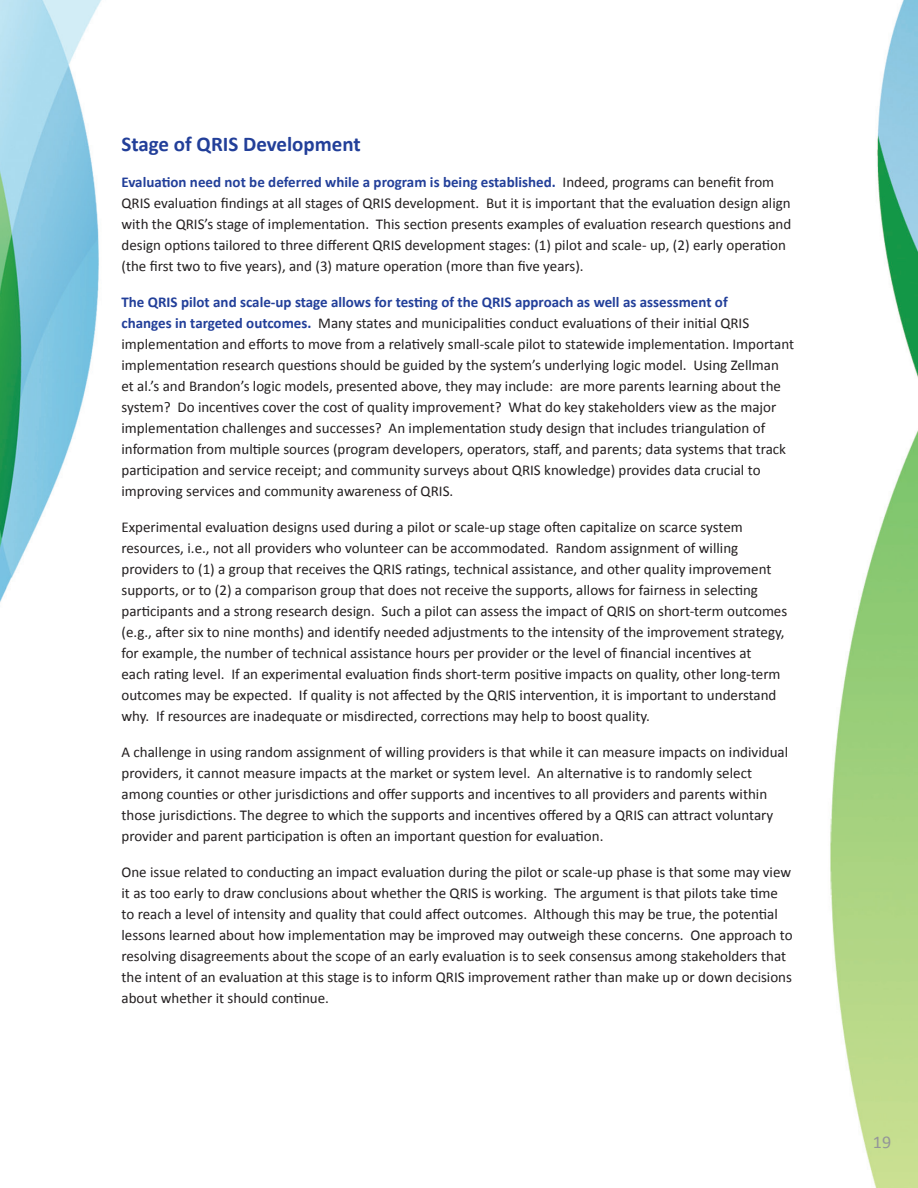
<style>
.page{position:relative;width:918px;height:1188px;background:#fff}
.page>*{position:absolute;margin:0;border:0;box-sizing:border-box;transform-origin:0 0}
.t1{font:700 21px "Calibri";color:#223f99}
.t2{font:18px "Calibri";color:#939598}
.t3{font:15px/21px "Calibri";color:#231f20}
.s1{font-weight:700;color:#223f99}
</style>
<div class="page">
<img style="left:0;top:0;width:918px;height:1188px">
<h3 class="t1" style="left:122px;top:131px;width:241px">Stage of QRIS Development</h3>
<p class="t3" style="left:122px;top:171px;width:671px"><span class="s1">Evaluation need not be deferred while a program is being established.</span> Indeed, programs can benefit from QRIS evaluation findings at all stages of QRIS development. But it is important that the evaluation design align with the QRIS’s stage of implementation. This section presents examples of evaluation research questions and design options tailored to three different QRIS development stages: (1) pilot and scale- up, (2) early operation (the first two to five years), and (3) mature operation (more than five years).</p>
<p class="t3" style="left:122px;top:291px;width:674px"><span class="s1">The QRIS pilot and scale-up stage allows for testing of the QRIS approach as well as assessment of<br>changes in targeted outcomes.</span> Many states and municipalities conduct evaluations of their initial QRIS implementation and efforts to move from a relatively small-scale pilot to statewide implementation. Important implementation research questions should be guided by the system’s underlying logic model. Using Zellman et al.’s and Brandon’s logic models, presented above, they may include: are more parents learning about the system? Do incentives cover the cost of quality improvement? What do key stakeholders view as the major implementation challenges and successes? An implementation study design that includes triangulation of information from multiple sources (program developers, operators, staff, and parents; data systems that track participation and service receipt; and community surveys about QRIS knowledge) provides data crucial to improving services and community awareness of QRIS.</p>
<p class="t3" style="left:122px;top:516px;width:667px">Experimental evaluation designs used during a pilot or scale-up stage often capitalize on scarce system resources, i.e., not all providers who volunteer can be accommodated. Random assignment of willing providers to (1) a group that receives the QRIS ratings, technical assistance, and other quality improvement supports, or to (2) a comparison group that does not receive the supports, allows for fairness in selecting participants and a strong research design. Such a pilot can assess the impact of QRIS on short-term outcomes (e.g., after six to nine months) and identify needed adjustments to the intensity of the improvement strategy, for example, the number of technical assistance hours per provider or the level of financial incentives at<br>each rating level. If an experimental evaluation finds short-term positive impacts on quality, other long-term outcomes may be expected. If quality is not affected by the QRIS intervention, it is important to understand why. If resources are inadequate or misdirected, corrections may help to boost quality.</p>
<p class="t3" style="left:122px;top:741px;width:668px">A challenge in using random assignment of willing providers is that while it can measure impacts on individual providers, it cannot measure impacts at the market or system level. An alternative is to randomly select among counties or other jurisdictions and offer supports and incentives to all providers and parents within those jurisdictions. The degree to which the supports and incentives offered by a QRIS can attract voluntary provider and parent participation is often an important question for evaluation.</p>
<p class="t3" style="left:122px;top:861px;width:673px">One issue related to conducting an impact evaluation during the pilot or scale-up phase is that some may view it as too early to draw conclusions about whether the QRIS is working. The argument is that pilots take time to reach a level of intensity and quality that could affect outcomes. Although this may be true, the potential lessons learned about how implementation may be improved may outweigh these concerns. One approach to resolving disagreements about the scope of an early evaluation is to seek consensus among stakeholders that the intent of an evaluation at this stage is to inform QRIS improvement rather than make up or down decisions about whether it should continue.</p>
<p class="t2" style="left:873px;top:1130px;width:20px">19</p>
</div>
